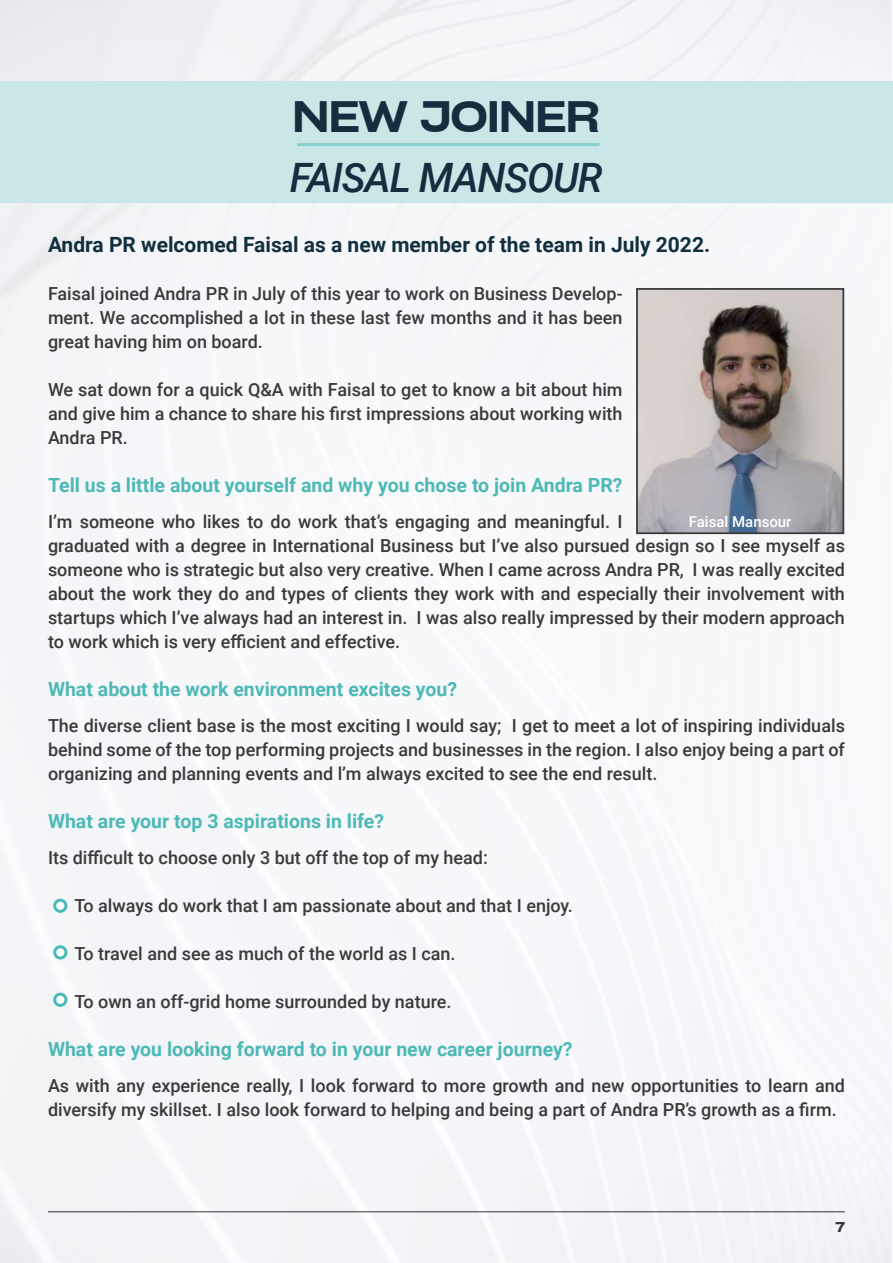
<style>
.page{position:relative;width:893px;height:1263px;background:#fff}
.page>*{position:absolute;margin:0;border:0;box-sizing:border-box;transform-origin:0 0}
.t1{font:600 42px "Cy Grotesk Wide";letter-spacing:-.03em;color:#132f3f}
.t2{font:italic 500 40.5px "Roboto";letter-spacing:-.03em;color:#132f3f}
.t3{font:700 21px "Roboto";color:#122f3f}
.t4{font:700 19.5px "Roboto";color:#4db9b6}
.t5{font:500 18px/24px "Roboto";color:#3a3a3b;text-align:justify}
.t6{font:500 15px "Roboto";color:#fff}
.t7{font:600 13.5px "Cy Grotesk Wide";color:#000}
</style>
<div class="page">
<div style="left:0;top:0;width:891px;height:1263px;background:#f6f7f9"></div>
<img style="left:639px;top:291px;width:202px;height:240px">
<div style="left:636px;top:288px;width:208px;height:246px;border:2px solid #3a3a3b"></div>
<div style="left:0;top:81px;width:893px;height:121px;background:#cae7e8"></div>
<hr style="left:297px;top:143px;width:302px;height:3px;background:#47bab6">
<div style="left:55px;top:900px;width:11px;height:11px;background:#fff;border-radius:50%"></div>
<div style="left:53px;top:899px;width:14px;height:14px;border:3px solid #4db9b6;border-radius:50%"></div>
<div style="left:55px;top:947px;width:11px;height:11px;background:#fff;border-radius:50%"></div>
<div style="left:53px;top:945px;width:14px;height:14px;border:3px solid #4db9b6;border-radius:50%"></div>
<div style="left:55px;top:994px;width:11px;height:11px;background:#fff;border-radius:50%"></div>
<div style="left:53px;top:993px;width:14px;height:14px;border:3px solid #4db9b6;border-radius:50%"></div>
<h1 class="t1" style="left:292px;top:87px;width:310px">NEW JOINER</h1>
<h2 class="t2" style="left:290px;top:149px;width:314px">FAISAL MANSOUR</h2>
<p class="t3" style="left:48px;top:230px;width:664px">Andra PR welcomed Faisal as a new member of the team in July 2022.</p>
<p class="t5" style="left:48px;top:281px;width:576px">Faisal joined Andra PR in July of this year to work on Business Develop&shy;ment. We accomplished a lot in these last few months and it has been great having him on board.</p>
<p class="t5" style="left:48px;top:377px;width:576px">We sat down for a quick Q&amp;A with Faisal to get to know a bit about him and give him a chance to share his first impressions about working with Andra PR.</p>
<p class="t4" style="left:48px;top:471px;width:576px">Tell us a little about yourself and why you chose to join Andra PR?</p>
<p class="t5" style="left:48px;top:509px;width:798px;text-align:left">I’m someone who likes to do work that’s engaging and meaningful. I<br>graduated with a degree in International Business but I’ve also pursued design so I see myself as someone who is strategic but also very creative. When I came across Andra PR, I was really excited about the work they do and types of clients they work with and especially their involvement with startups which I’ve always had an interest in. I was also really impressed by their modern approach to work which is very efficient and effective.</p>
<p class="t4" style="left:48px;top:675px;width:411px">What about the work environment excites you?</p>
<p class="t5" style="left:48px;top:713px;width:798px">The diverse client base is the most exciting I would say; I get to meet a lot of inspiring individuals behind some of the top performing projects and businesses in the region. I also enjoy being a part of organizing and planning events and l’m always excited to see the end result.</p>
<p class="t4" style="left:48px;top:807px;width:338px">What are your top 3 aspirations in life?</p>
<p class="t5" style="left:48px;top:845px;width:441px">Its difficult to choose only 3 but off the top of my head:</p>
<p class="t5" style="left:74px;top:893px;width:500px">To always do work that I am passionate about and that I enjoy.</p>
<p class="t5" style="left:74px;top:941px;width:383px">To travel and see as much of the world as I can.</p>
<p class="t5" style="left:74px;top:989px;width:379px">To own an off-grid home surrounded by nature.</p>
<p class="t4" style="left:48px;top:1035px;width:526px">What are you looking forward to in your new career journey?</p>
<p class="t5" style="left:48px;top:1073px;width:798px">As with any experience really, I look forward to more growth and new opportunities to learn and diversify my skillset. I also look forward to helping and being a part of Andra PR’s growth as a firm.</p>
<p class="t6" style="left:689px;top:511px;width:104px">Faisal Mansour</p>
<p class="t7" style="left:835px;top:1217px;width:11px">7</p>
</div>
